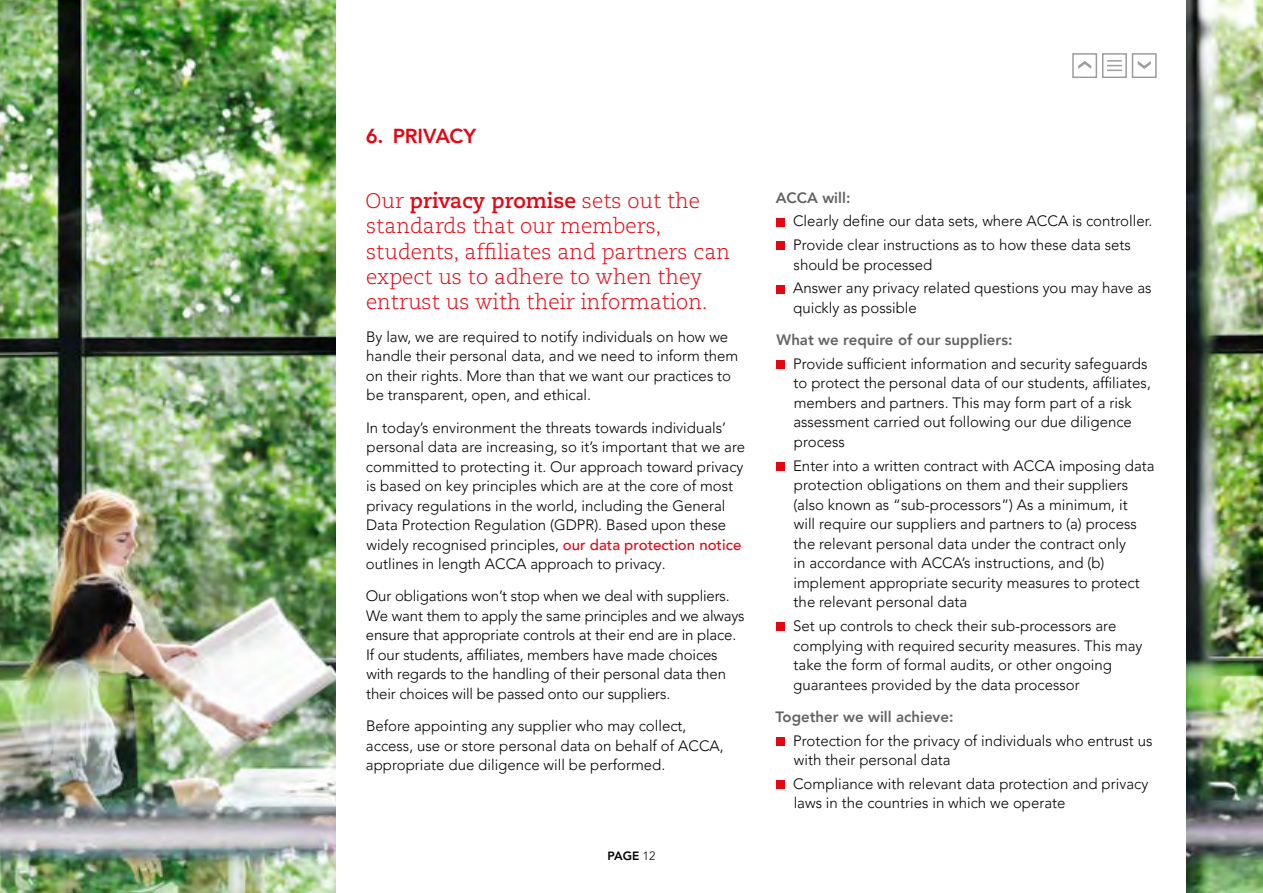
<style>
.page{position:relative;width:1263px;height:893px;background:#fff}
.page>*{position:absolute;margin:0;border:0;box-sizing:border-box;transform-origin:0 0}
.t1{font:300 21px/25.5px "Caecilia LT Std";color:#e30613}
.t2{font:800 20.25px "Avenir LT Pro";letter-spacing:-.005em;color:#e30613}
.t3{font:300 15px/19.5px "Avenir LT Pro";color:#000}
.t4{font:800 15px "Avenir LT Pro";color:#646363}
.t5{font:800 12px "Avenir LT Pro";color:#000}
.s1{font-weight:700}
.s2{font-weight:500;color:#e30613}
.s3{font-weight:300}
</style>
<div class="page">
<div style="left:776px;top:218px;width:8px;height:8px;background:#e30613"></div>
<div style="left:776px;top:242px;width:8px;height:8px;background:#e30613"></div>
<div style="left:776px;top:285px;width:8px;height:8px;background:#e30613"></div>
<div style="left:776px;top:360px;width:8px;height:9px;background:#e30613"></div>
<div style="left:776px;top:462px;width:8px;height:9px;background:#e30613"></div>
<div style="left:776px;top:622px;width:8px;height:9px;background:#e30613"></div>
<div style="left:776px;top:737px;width:8px;height:8px;background:#e30613"></div>
<div style="left:776px;top:780px;width:8px;height:9px;background:#e30613"></div>
<img style="left:0;top:0;width:336px;height:893px">
<img style="left:1186px;top:0;width:77px;height:893px">
<div style="left:1102px;top:53px;width:25px;height:25px;border:2px solid #9d9d9c"></div>
<svg style="left:1107px;top:60px;width:15px;height:11px"></svg>
<div style="left:1072px;top:53px;width:25px;height:25px;border:2px solid #9d9d9c"></div>
<svg style="left:1078px;top:61px;width:13px;height:8px"></svg>
<div style="left:1132px;top:53px;width:25px;height:25px;border:2px solid #9d9d9c"></div>
<svg style="left:1138px;top:61px;width:13px;height:8px"></svg>
<h2 class="t2" style="left:366px;top:124px;width:112px">6. PRIVACY</h2>
<h1 class="t1" style="left:366px;top:188px;width:366px">Our <span class="s1">privacy promise</span> sets out the standards that our members, students, affiliates and partners can expect us to adhere to when they entrust us with their information.</h1>
<p class="t3" style="left:366px;top:327px;width:374px">By law, we are required to notify individuals on how we handle their personal data, and we need to inform them on their rights. More than that we want our practices to be transparent, open, and ethical.</p>
<p class="t3" style="left:366px;top:418px;width:381px">In today’s environment the threats towards individuals’ personal data are increasing, so it’s important that we are committed to protecting it. Our approach toward privacy is based on key principles which are at the core of most privacy regulations in the world, including the General Data Protection Regulation (GDPR). Based upon these widely recognised principles, <span class="s2">our data protection notice </span>outlines in length ACCA approach to privacy.</p>
<p class="t3" style="left:366px;top:586px;width:380px">Our obligations won’t stop when we deal with suppliers.<br>We want them to apply the same principles and we always ensure that appropriate controls at their end are in place.<br>If our students, affiliates, members have made choices with regards to the handling of their personal data then their choices will be passed onto our suppliers.</p>
<p class="t3" style="left:366px;top:716px;width:359px">Before appointing any supplier who may collect, access, use or store personal data on behalf of ACCA, appropriate due diligence will be performed.</p>
<p class="t5" style="left:608px;top:848px;width:49px">PAGE <span class="s3">12</span></p>
<p class="t4" style="left:776px;top:189px;width:76px">ACCA will:</p>
<p class="t3" style="left:793px;top:209px;width:361px;line-height:23.7px">Clearly define our data sets, where ACCA is controller.<br>Provide clear instructions as to how these data sets</p>
<p class="t3" style="left:793px;top:253px;width:360px;line-height:23.7px">should be processed<br>Answer any privacy related questions you may have as</p>
<p class="t3" style="left:793px;top:298px;width:125px">quickly as possible</p>
<p class="t4" style="left:777px;top:331px;width:237px">What we require of our suppliers:</p>
<p class="t3" style="left:793px;top:354px;width:359px">Provide sufficient information and security safeguards to protect the personal data of our students, affiliates, members and partners. This may form part of a risk assessment carried out following our due diligence process</p>
<p class="t3" style="left:793px;top:456px;width:363px">Enter into a written contract with ACCA imposing data protection obligations on them and their suppliers (also known as “sub-processors”) As a minimum, it<br>will require our suppliers and partners to (a) process the relevant personal data under the contract only<br>in accordance with ACCA’s instructions, and (b) implement appropriate security measures to protect the relevant personal data</p>
<p class="t3" style="left:793px;top:616px;width:351px">Set up controls to check their sub-processors are complying with required security measures. This may take the form of formal audits, or other ongoing guarantees provided by the data processor</p>
<p class="t4" style="left:776px;top:708px;width:179px">Together we will achieve:</p>
<p class="t3" style="left:793px;top:731px;width:361px">Protection for the privacy of individuals who entrust us with their personal data</p>
<p class="t3" style="left:793px;top:774px;width:357px">Compliance with relevant data protection and privacy laws in the countries in which we operate</p>
</div>
